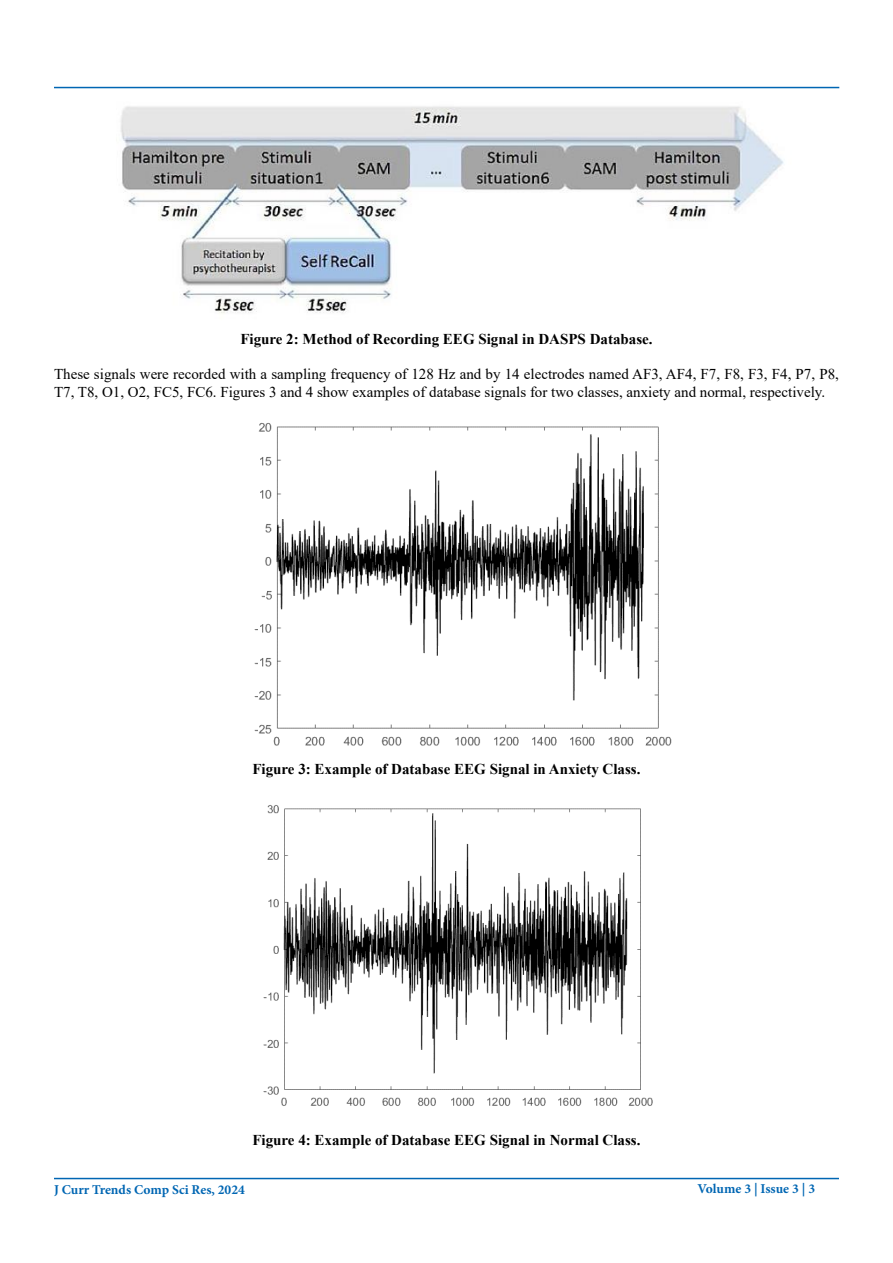
<style>
.page{position:relative;width:893px;height:1263px;background:#fff}
.page>*{position:absolute;margin:0;border:0;box-sizing:border-box;transform-origin:0 0}
.t1{font:15px/18px "Times New Roman";color:#000}
.t2{font:700 15px "Times New Roman";color:#000}
.t3{font:700 13.5px "Minion Pro";color:#0066b3}
</style>
<div class="page">
<hr style="left:54px;top:1178px;width:785px;height:1px;background:#0066b3">
<hr style="left:54px;top:87px;width:785px;height:1px;background:#0066b3">
<img style="left:120px;top:106px;width:664px;height:207px">
<img style="left:254px;top:422px;width:418px;height:324px">
<img style="left:263px;top:805px;width:390px;height:301px">
<p class="t2" style="left:240px;top:328px;width:414px">Figure 2: Method of Recording EEG Signal in DASPS Database.</p>
<p class="t1" style="left:54px;top:365px;width:786px">These signals were recorded with a sampling frequency of 128 Hz and by 14 electrodes named AF3, AF4, F7, F8, F3, F4, P7, P8,<br>T7, T8, O1, O2, FC5, FC6. Figures 3 and 4 show examples of database signals for two classes, anxiety and normal, respectively.</p>
<p class="t2" style="left:252px;top:758px;width:390px">Figure 3: Example of Database EEG Signal in Anxiety Class.</p>
<p class="t2" style="left:252px;top:1129px;width:390px">Figure 4: Example of Database EEG Signal in Normal Class.</p>
<p class="t1" style="left:284px;top:1132px;width:292px">Figure 4.Example of dat base EEG signal in nor</p>
<p class="t1" style="left:601px;top:1132px;width:34px">clas .</p>
<p class="t3" style="left:54px;top:1180px;width:192px">J Curr Trends Comp Sci Res, 2024</p>
<p class="t3" style="left:697px;top:1179px;width:119px">Volume 3 | Issue 3 | 3</p>
</div>
